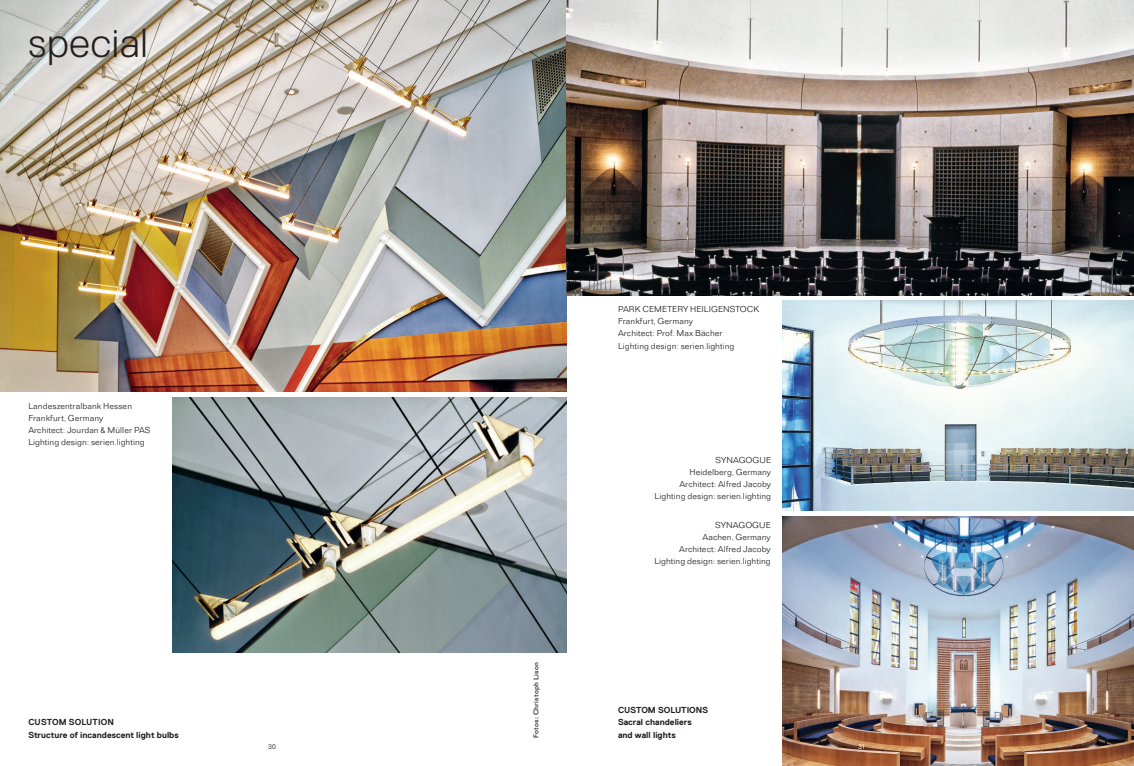
<style>
.page{position:relative;width:1134px;height:766px;background:#fff}
.page>*{position:absolute;margin:0;border:0;box-sizing:border-box;transform-origin:0 0}
.t1{font:300 40.7px "Replica Pro";letter-spacing:.02em;color:#231f20}
.t2{font:300 9px/12.1px "Folio";letter-spacing:.005em;color:#231f20}
.t3{font:700 8.7px/12.4px "Replica Pro";color:#231f20}
.t4{font:300 7px "Folio BT";color:#231f20}
.t5{font:300 7px "Folio BT";color:#fff}
.t6{font:500 6.8px "Folio BT";letter-spacing:.025em;color:#231f20}
</style>
<div class="page">
<img style="left:0;top:0;width:567px;height:391px">
<img style="left:173px;top:397px;width:394px;height:255px">
<img style="left:782px;top:300px;width:352px;height:210px">
<img style="left:782px;top:516px;width:352px;height:249px">
<img style="left:567px;top:0;width:567px;height:295px">
<h1 class="t1" style="left:28px;top:21px;width:121px">special</h1>
<p class="t2" style="left:28px;top:400px;width:124px">Landeszentralbank Hessen<br>Frankfurt, Germany<br>Architect: Jourdan &amp; Müller PAS<br>Lighting design: serien.lighting</p>
<p class="t3" style="left:28px;top:715px;width:152px">CUSTOM SOLUTION<br>Structure of incandescent light bulbs</p>
<p class="t2" style="left:618px;top:303px;width:143px">PARK CEMETERY HEILIGENSTOCK<br>Frankfurt, Germany<br>Architect: Prof. Max Bächer<br>Lighting design: serien.lighting</p>
<p class="t6" style="left:532px;top:737px;width:77px;rotate:-90deg">Fotos: Christoph Lison</p>
<p class="t2" style="left:655px;top:454px;width:118px;text-align:right">SYNAGOGUE<br>Heidelberg, Germany<br>Architect: Alfred Jacoby<br>Lighting design: serien.lighting</p>
<p class="t2" style="left:654px;top:519px;width:118px;text-align:right">SYNAGOGUE<br>Aachen, Germany<br>Architect: Alfred Jacoby<br>Lighting design: serien.lighting</p>
<p class="t3" style="left:618px;top:703px;width:92px">CUSTOM SOLUTIONS<br>Sacral chandeliers and wall lights</p>
<p class="t4" style="left:268px;top:742px;width:9px">30</p>
<p class="t5" style="left:858px;top:742px;width:9px">31</p>
</div>
